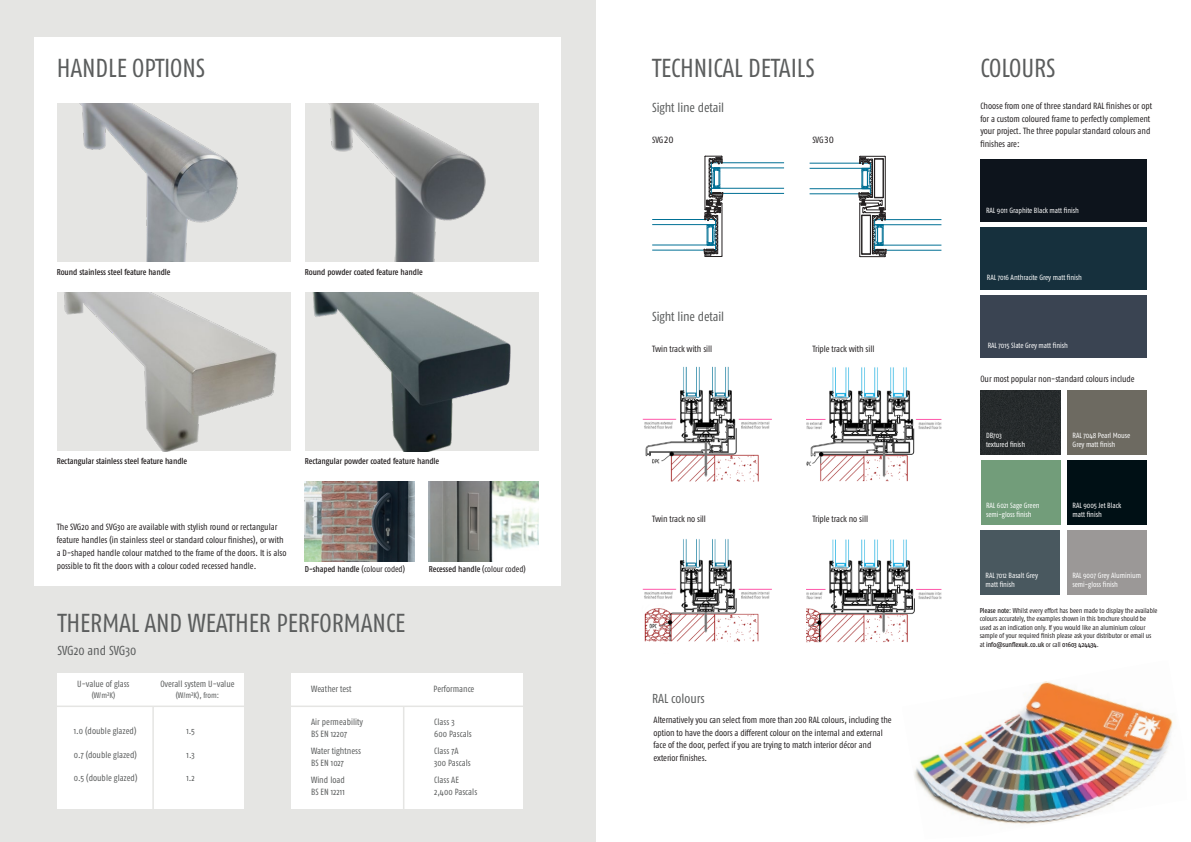
<style>
.page{position:relative;width:1191px;height:842px;background:#fff}
.page>*{position:absolute;margin:0;border:0;box-sizing:border-box;transform-origin:0 0}
.t1{font:condensed 26px "Fago Pro";letter-spacing:-.005em;color:#5b5d5d}
.t2{font:condensed 13px "Fago Pro";letter-spacing:-.005em;color:#5b5d5d}
.t3{font:condensed 9px/12.5px "Fago Pro";letter-spacing:-.005em;color:#231f20}
.t4{font:condensed 9px/12px "Fago Pro";color:#5b5d5d}
.t5{font:500 condensed 8.5px "Fago Pro";letter-spacing:-.01em;color:#231f20}
.t6{font:condensed 8px "Fago Pro";color:#5b5d5d}
.t7{font:condensed 7.5px/9px "Fago Pro";letter-spacing:-.005em;color:#fff}
.t8{font:condensed 7px/8.5px "Fago Pro";letter-spacing:-.005em;color:#231f20}
.s1{font-weight:400}
.s2{font-family:"Fago Correspondence Sans Pro";font-stretch:normal}
.s3{font-weight:500}
</style>
<div class="page">
<div style="left:0;top:0;width:595px;height:842px;background:#e5e5e3"></div>
<div style="left:34px;top:37px;width:526px;height:548px;background:#fff"></div>
<img style="left:57px;top:103px;width:234px;height:159px">
<img style="left:57px;top:292px;width:234px;height:159px">
<img style="left:305px;top:103px;width:234px;height:159px">
<img style="left:305px;top:292px;width:234px;height:159px">
<img style="left:305px;top:482px;width:110px;height:79px">
<img style="left:429px;top:482px;width:110px;height:79px">
<div style="left:57px;top:673px;width:187px;height:136px;background:#fff"></div>
<div style="left:291px;top:673px;width:231px;height:136px;background:#fff"></div>
<hr style="left:57px;top:705px;width:189px;height:2px;background:#e5e5e3">
<hr style="left:291px;top:705px;width:234px;height:2px;background:#e5e5e3">
<hr style="left:152px;top:706px;width:2px;height:104px;background:#e5e5e3">
<hr style="left:403px;top:706px;width:1px;height:104px;background:#e5e5e3">
<img style="left:642px;top:366px;width:130px;height:116px">
<img style="left:642px;top:539px;width:130px;height:103px">
<img style="left:806px;top:367px;width:135px;height:115px">
<img style="left:806px;top:539px;width:135px;height:104px">
<img style="left:914px;top:681px;width:259px;height:143px">
<div style="left:980px;top:159px;width:166px;height:63px;background:#0d141c"></div>
<div style="left:980px;top:295px;width:166px;height:62px;background:#3a4452"></div>
<div style="left:980px;top:227px;width:166px;height:62px;background:#16303d"></div>
<div style="left:981px;top:391px;width:79px;height:64px;background:#262b2c"></div>
<div style="left:981px;top:461px;width:79px;height:64px;background:#729d7a"></div>
<div style="left:1067px;top:391px;width:79px;height:64px;background:#6d6a61"></div>
<div style="left:980px;top:531px;width:79px;height:64px;background:#49585f"></div>
<div style="left:1067px;top:461px;width:79px;height:64px;background:#001015"></div>
<div style="left:1067px;top:531px;width:79px;height:64px;background:#9b9897"></div>
<svg style="left:809px;top:155px;width:132px;height:103px"></svg>
<svg style="left:652px;top:155px;width:132px;height:102px"></svg>
<p class="t1" style="left:57px;top:53px;width:150px">HANDLE OPTIONS</p>
<p class="t5" style="left:57px;top:267px;width:115px">Round stainless steel feature handle</p>
<p class="t5" style="left:305px;top:267px;width:119px">Round powder coated feature handle</p>
<p class="t5" style="left:57px;top:456px;width:132px">Rectangular stainless steel feature handle</p>
<p class="t5" style="left:305px;top:456px;width:136px">Rectangular powder coated feature handle</p>
<p class="t3" style="left:57px;top:520px;width:231px;line-height:13px">The SVG20 and SVG30 are available with stylish round or rectangular feature handles (in stainless steel or standard colour finishes), or with a D-shaped handle colour matched to the frame of the doors. It is also possible to fit the doors with a colour coded recessed handle.</p>
<p class="t5" style="left:305px;top:564px;width:102px">D-shaped handle <span class="s1">(colour coded)</span></p>
<p class="t5" style="left:429px;top:564px;width:98px">Recessed handle <span class="s1">(colour coded)</span></p>
<p class="t1" style="left:57px;top:607px;width:349px">THERMAL AND WEATHER PERFORMANCE</p>
<p class="t2" style="left:57px;top:643px;width:81px">SVG20 and SVG30</p>
<p class="t4" style="left:77px;top:678px;width:54px">U-value of glass</p>
<p class="t6" style="left:92px;top:690px;width:25px">(W/m²K)</p>
<p class="t4" style="left:74px;top:725px;width:64px">1.0 (double glazed)</p>
<p class="t4" style="left:74px;top:748px;width:64px">0.7 (double glazed)</p>
<p class="t4" style="left:74px;top:772px;width:65px">0.5 (double glazed)</p>
<p class="t4" style="left:160px;top:678px;width:76px">Overall system U-value</p>
<p class="t6" style="left:176px;top:690px;width:45px">(W/m²K), from:</p>
<p class="t4" style="left:186px;top:725px;width:10px">1.5</p>
<p class="t4" style="left:187px;top:748px;width:10px">1.3</p>
<p class="t4" style="left:186px;top:772px;width:10px">1.2</p>
<p class="t4" style="left:311px;top:683px;width:42px">Weather test</p>
<p class="t4" style="left:311px;top:716px;width:54px">Air permeability<br>BS EN 12207</p>
<p class="t4" style="left:311px;top:745px;width:51px">Water tightness<br>BS EN 1027</p>
<p class="t4" style="left:311px;top:774px;width:35px">Wind load<br>BS EN 12211</p>
<p class="t4" style="left:433px;top:683px;width:42px">Performance</p>
<p class="t4" style="left:434px;top:716px;width:39px">Class 3<br>600 Pascals</p>
<p class="t4" style="left:434px;top:745px;width:38px">Class 7A<br>300 Pascals</p>
<p class="t4" style="left:434px;top:774px;width:44px">Class AE<br>2,400 Pascals</p>
<p class="t1" style="left:652px;top:53px;width:164px">TECHNICAL DETAILS</p>
<p class="t1" style="left:980px;top:53px;width:77px">COLOURS</p>
<p class="t3" style="left:980px;top:100px;width:173px">Choose from one of three standard RAL finishes or opt for a custom coloured frame to perfectly complement your project. The three popular standard colours and finishes are:</p>
<p class="t2" style="left:652px;top:100px;width:74px">Sight line detail</p>
<p class="t3" style="left:652px;top:133px;width:23px">SVG<span class="s2">20</span></p>
<p class="t3" style="left:812px;top:133px;width:23px">SVG<span class="s2">30</span></p>
<p class="t7" style="left:986px;top:205px;width:94px">RAL 9011 Graphite Black matt finish</p>
<p class="t2" style="left:652px;top:308px;width:74px">Sight line detail</p>
<p class="t3" style="left:652px;top:342px;width:62px">Twin track with sill</p>
<p class="t3" style="left:652px;top:512px;width:55px">Twin track no sill</p>
<p class="t2" style="left:652px;top:691px;width:54px">RAL colours</p>
<p class="t3" style="left:812px;top:342px;width:63px">Triple track with sill</p>
<p class="t3" style="left:812px;top:512px;width:57px">Triple track no sill</p>
<p class="t3" style="left:653px;top:714px;width:239px">Alternatively you can select from more than 200 RAL colours, including the option to have the doors a different colour on the internal and external face of the door, perfect if you are trying to match interior décor and exterior finishes.</p>
<p class="t7" style="left:987px;top:273px;width:97px">RAL 7016 Anthracite Grey matt finish</p>
<p class="t7" style="left:987px;top:341px;width:82px">RAL 7015 Slate Grey matt finish</p>
<p class="t3" style="left:980px;top:373px;width:156px">Our most popular non-standard colours include</p>
<p class="t7" style="left:986px;top:431px;width:40px">DB703 textured finish</p>
<p class="t7" style="left:1072px;top:431px;width:59px">RAL 7048 Pearl Mouse<br>Grey matt finish</p>
<p class="t7" style="left:986px;top:500px;width:55px">RAL 6021 Sage Green semi-gloss finish</p>
<p class="t7" style="left:1072px;top:500px;width:50px">RAL 9005 Jet Black matt finish</p>
<p class="t7" style="left:985px;top:571px;width:54px">RAL 7012 Basalt Grey matt finish</p>
<p class="t7" style="left:1072px;top:570px;width:70px">RAL 9007 Grey Aluminium semi-gloss finish</p>
<p class="t8" style="left:979px;top:606px;width:179px"><span class="s3">Please note</span>: Whilst every effort has been made to display the available colours accurately, the examples shown in this brochure should be used as an indication only. If you would like an aluminium colour sample of your required finish please ask your distributor or email us at <span class="s3">info@sunflexuk.co.uk</span> or call <span class="s3">01603 424434</span>.</p>
</div>
